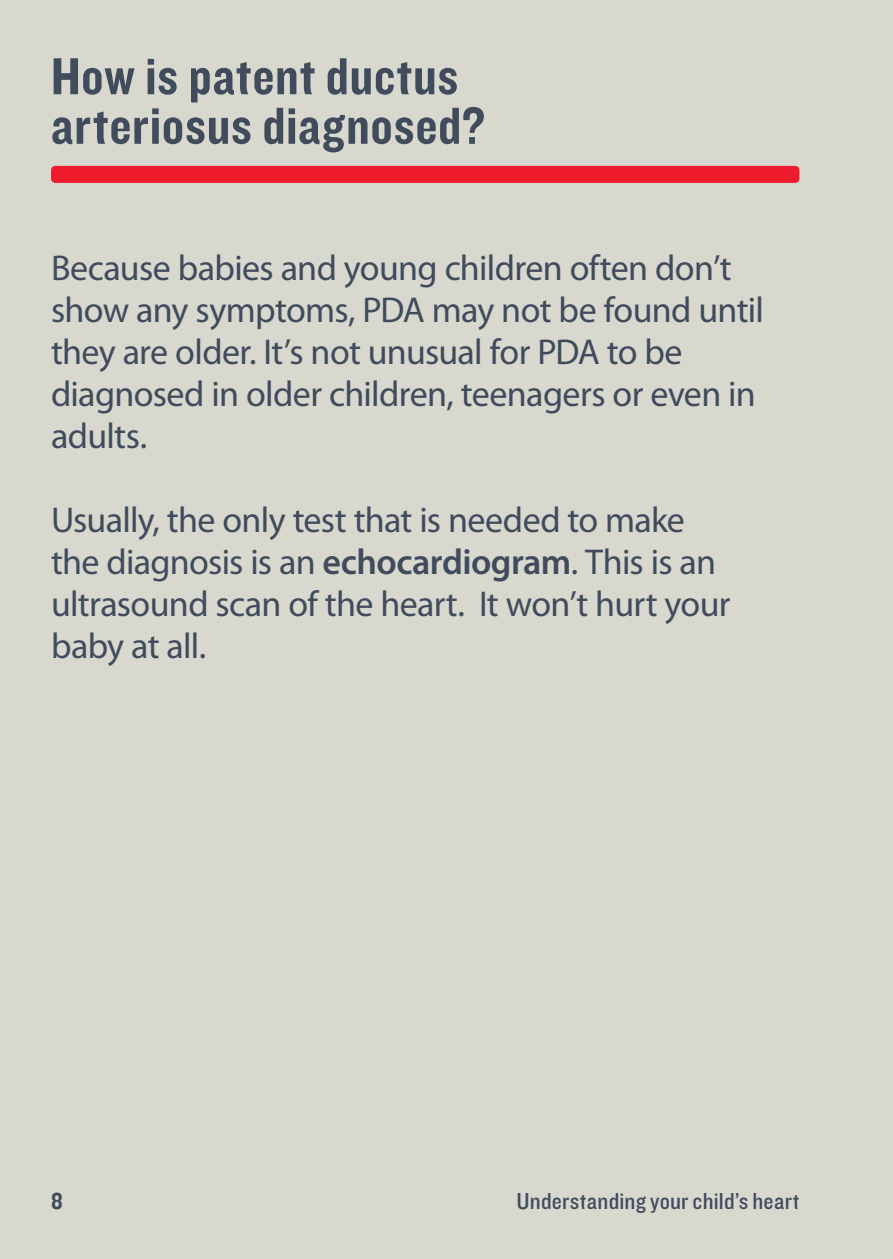
<style>
.page{position:relative;width:893px;height:1259px;background:#d8d8cf}
.page>*{position:absolute;margin:0;border:0;box-sizing:border-box;transform-origin:0 0}
.t1{font:54px/49.5px "Knockout 50 Welterweight";letter-spacing:.01em;color:#404b5c}
.t2{font:36px/42px "Myriad Pro";letter-spacing:-.02em;color:#404b5c}
.t3{font:24px "Knockout 30 Junior Welterwt";letter-spacing:.01em;color:#404b5c}
.t4{font:24px "Knockout 50 Welterweight";color:#404b5c}
.s1{font-weight:600}
</style>
<div class="page">
<div style="left:51px;top:166px;width:748px;height:17px;background:#ee1b2d;border-radius:4px"></div>
<h1 class="t1" style="left:51px;top:50px;width:435px">How is patent ductus arteriosus diagnosed?</h1>
<p class="t2" style="left:51px;top:248px;width:714px">Because babies and young children often don’t show any symptoms, PDA may not be found until they are older. It’s not unusual for PDA to be diagnosed in older children, teenagers or even in adults.</p>
<p class="t2" style="left:51px;top:500px;width:681px">Usually, the only test that is needed to make the diagnosis is an <span class="s1">echocardiogram</span>. This is an ultrasound scan of the heart. It won’t hurt your baby at all.</p>
<p class="t4" style="left:51px;top:1185px;width:13px">8</p>
<p class="t3" style="left:517px;top:1185px;width:284px">Understanding your child’s heart</p>
</div>
